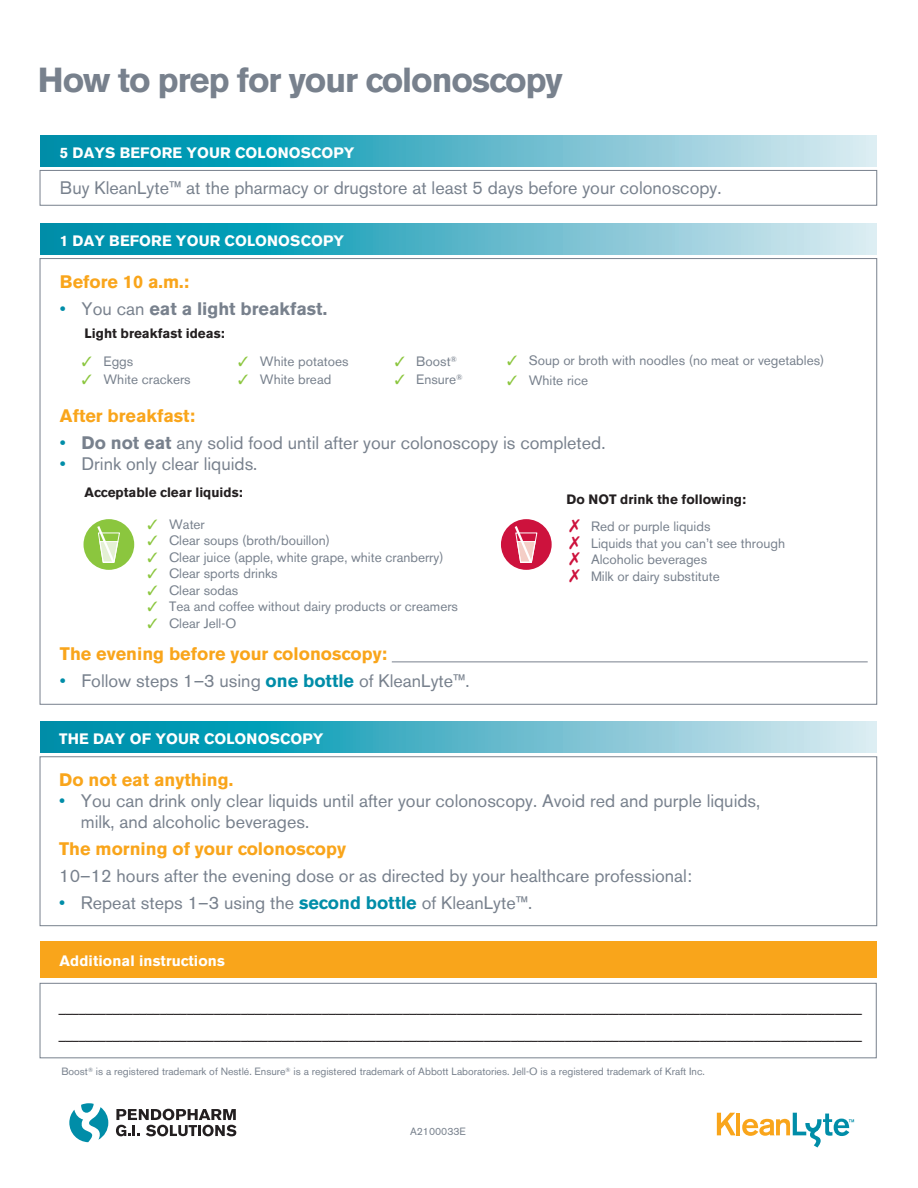
<style>
.page{position:relative;width:918px;height:1188px;background:#fff}
.page>*{position:absolute;margin:0;border:0;box-sizing:border-box;transform-origin:0 0}
.t1{font:700 34.5px "Akzidenz Grotesk BE";letter-spacing:-.03em;color:#78818d}
.t2{font:18px/21px "Akzidenz Grotesk BQ";color:#78818d}
.t3{font:700 18px "Akzidenz Grotesk BE";color:#f9a51b}
.t4{font:700 18px "Akzidenz Grotesk BQ";color:#78818d}
.t5{font:700 15px "Akzidenz Grotesk BE";letter-spacing:.005em;color:#fff}
.t6{font:13.5px/16.5px "Akzidenz Grotesk BQ";color:#78818d}
.t7{font:13.5px/27px "Akzidenz Grotesk BQ";color:#231f20}
.t8{font:700 13.5px "Akzidenz Grotesk BE";color:#231f20}
.t9{font:10.5px "Akzidenz Grotesk BQ";color:#78818d}
.s1{font-weight:400;color:#008da8}
.s2{font-weight:400}
.s3{color:#8bc63e}
.s4{color:#008da8}
.s5{font-weight:700}
.s6{color:#cd123d}
.s7{font-family:"Akzidenz Grotesk BE";font-weight:700;color:#008da8}
</style>
<div class="page">
<div style="left:40px;top:756px;width:837px;height:170px;border:1px solid #78818d"></div>
<svg style="left:40px;top:223px;width:837px;height:31px;background:#58b7ca"></svg>
<svg style="left:40px;top:721px;width:837px;height:31px;background:#58b7ca"></svg>
<svg style="left:40px;top:136px;width:837px;height:31px;background:#58b7ca"></svg>
<svg style="left:69px;top:1103px;width:39px;height:39px"></svg>
<svg style="left:116px;top:1109px;width:120px;height:27px"></svg>
<svg style="left:717px;top:1113px;width:19px;height:22px"></svg>
<hr style="left:736px;top:1113px;width:4px;height:22px;background:#f9a51b">
<svg style="left:742px;top:1113px;width:112px;height:35px"></svg>
<div style="left:40px;top:983px;width:837px;height:75px;border:1px solid #78818d"></div>
<div style="left:40px;top:941px;width:836px;height:37px;background:#f9a51b"></div>
<div style="left:40px;top:170px;width:837px;height:36px;border:1px solid #78818d"></div>
<hr style="left:392px;top:661px;width:476px;height:1px;background:#78818d">
<div style="left:84px;top:519px;width:50px;height:51px;background:#8bc63e;border-radius:50%"></div>
<svg style="left:97px;top:526px;width:23px;height:37px"></svg>
<div style="left:501px;top:519px;width:51px;height:51px;background:#cd123d;border-radius:50%"></div>
<svg style="left:514px;top:526px;width:24px;height:37px"></svg>
<h1 class="t1" style="left:38px;top:60px;width:526px">How to prep for your colonoscopy</h1>
<p class="t5" style="left:60px;top:144px;width:296px">5 DAYS BEFORE YOUR COLONOSCOPY</p>
<p class="t2" style="left:60px;top:177px;width:663px">Buy KleanLyte™ at the pharmacy or drugstore at least 5 days before your colonoscopy.</p>
<p class="t5" style="left:60px;top:233px;width:286px">1 DAY BEFORE YOUR COLONOSCOPY</p>
<p class="t3" style="left:60px;top:271px;width:130px">Before 10 a.m.:</p>
<p class="t4" style="left:60px;top:298px;width:269px"><span class="s1">•</span> <span class="s2">You can</span> eat a light breakfast.</p>
<p class="t6" style="left:82px;top:353px;width:53px"><span class="s3">✓</span> Eggs</p>
<p class="t6" style="left:82px;top:371px;width:110px"><span class="s3">✓</span> White crackers</p>
<p class="t8" style="left:85px;top:325px;width:142px">Light breakfast ideas:</p>
<p class="t6" style="left:238px;top:353px;width:112px"><span class="s3">✓</span> White potatoes</p>
<p class="t6" style="left:238px;top:371px;width:95px"><span class="s3">✓</span> White bread</p>
<p class="t6" style="left:395px;top:353px;width:64px"><span class="s3">✓</span> Boost<sup>®</sup></p>
<p class="t6" style="left:395px;top:371px;width:70px"><span class="s3">✓</span> Ensure<sup>®</sup></p>
<p class="t6" style="left:507px;top:353px;width:319px"><span class="s3">✓</span> Soup or broth with noodles (no meat or vegetables)</p>
<p class="t6" style="left:507px;top:372px;width:82px"><span class="s3">✓</span> White rice</p>
<p class="t3" style="left:60px;top:405px;width:136px">After breakfast:</p>
<p class="t2" style="left:60px;top:432px;width:547px"><span class="s4">•</span> <span class="s5">Do not eat</span> any solid food until after your colonoscopy is completed.</p>
<p class="t2" style="left:60px;top:453px;width:199px"><span class="s4">•</span> Drink only clear liquids.</p>
<p class="t8" style="left:85px;top:485px;width:160px">Acceptable clear liquids:</p>
<p class="t6" style="left:148px;top:516px;width:59px"><span class="s3">✓</span> Water</p>
<p class="t6" style="left:148px;top:532px;width:184px"><span class="s3">✓</span> Clear soups (broth/bouillon)</p>
<p class="t6" style="left:148px;top:549px;width:298px"><span class="s3">✓</span> Clear juice (apple, white grape, white cranberry)</p>
<p class="t6" style="left:148px;top:565px;width:132px"><span class="s3">✓</span> Clear sports drinks</p>
<p class="t6" style="left:148px;top:582px;width:92px"><span class="s3">✓</span> Clear sodas</p>
<p class="t6" style="left:148px;top:598px;width:312px"><span class="s3">✓</span> Tea and coffee without dairy products or creamers</p>
<p class="t6" style="left:148px;top:615px;width:90px"><span class="s3">✓</span> Clear Jell-O</p>
<p class="t8" style="left:567px;top:491px;width:181px">Do NOT drink the following:</p>
<p class="t6" style="left:569px;top:519px;width:217px"><span class="s6">✗</span> Red or purple liquids<br><span class="s6">✗</span> Liquids that you can’t see through <span class="s6">✗</span> Alcoholic beverages<br><span class="s6">✗</span> Milk or dairy substitute</p>
<p class="t3" style="left:60px;top:643px;width:328px">The evening before your colonoscopy:</p>
<p class="t2" style="left:60px;top:670px;width:411px"><span class="s4">•</span> Follow steps 1–3 using <span class="s7">one bottle</span> of KleanLyte™.</p>
<p class="t5" style="left:59px;top:730px;width:266px">THE DAY OF YOUR COLONOSCOPY</p>
<p class="t3" style="left:59px;top:769px;width:175px">Do not eat anything.</p>
<p class="t2" style="left:81px;top:790px;width:681px;text-indent:-22px"><span class="s4">•</span> You can drink only clear liquids until after your colonoscopy. Avoid red and purple liquids, milk, and alcoholic beverages.</p>
<p class="t3" style="left:59px;top:838px;width:288px">The morning of your colonoscopy</p>
<p class="t2" style="left:59px;top:865px;width:634px">10–12 hours after the evening dose or as directed by your healthcare professional:</p>
<p class="t2" style="left:59px;top:892px;width:475px"><span class="s4">•</span> Repeat steps 1–3 using the <span class="s7">second bottle</span> of KleanLyte™.</p>
<p class="t5" style="left:59px;top:952px;width:167px">Additional instructions</p>
<p class="t7" style="left:59px;top:994px;width:805px">_______________________________________________________________________________________________________________________ _______________________________________________________________________________________________________________________</p>
<p class="t9" style="left:61px;top:1066px;width:645px">Boost<sup>®</sup> is a registered trademark of Nestlé. Ensure<sup>®</sup> is a registered trademark of Abbott Laboratories. Jell-O is a registered trademark of Kraft Inc.</p>
<p class="t9" style="left:410px;top:1125px;width:57px">A2100033E</p>
</div>
